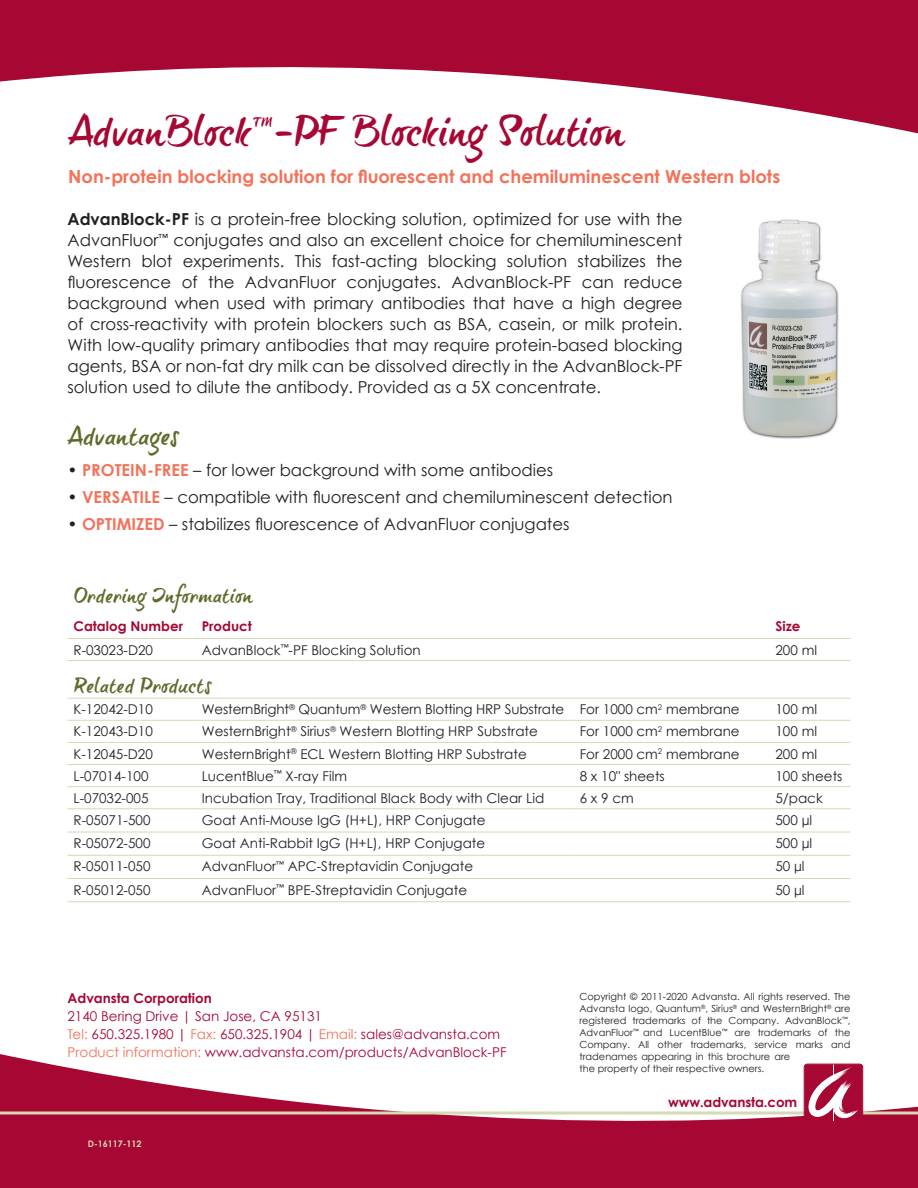
<style>
.page{position:relative;width:918px;height:1188px;background:#fff}
.page>*{position:absolute;margin:0;border:0;box-sizing:border-box;transform-origin:0 0}
.t1{font:39px "brush tip Terrence";letter-spacing:-.015em;color:#a60733}
.t2{font:24px "brush tip Terrence";color:#616a2c}
.t3{font:19.5px "brush tip Terrence";color:#616a2c}
.t4{font:700 18px "Century Gothic";color:#f37259}
.t5{font:16.5px/21px "Century Gothic";color:#231f20;text-align:justify}
.t6{font:13.5px "Century Gothic";color:#231f20}
.t7{font:13.5px "Century Gothic";color:#a60733}
.t8{font:700 13.5px "Century Gothic";color:#a60733}
.t9{font:9.75px/12px "Century Gothic";color:#231f20}
.t10{font:700 9px "Century Gothic";letter-spacing:-.005em;color:#d5d9b4}
.s1{font-weight:700}
.s2{font-weight:700;color:#f37259}
.s3{color:#f37259}
</style>
<div class="page">
<svg style="left:0;top:0;width:918px;height:134px;fill:#a60733"></svg>
<svg style="left:0;top:1054px;width:918px;height:134px;fill:#a60733"></svg>
<hr style="left:0;top:1112px;width:918px;height:2px;background:#d5d9b4">
<svg style="left:804px;top:1064px;width:59px;height:59px"></svg>
<div style="left:804px;top:1064px;width:59px;height:59px;border:1px solid #a60733;border-radius:3px"></div>
<hr style="left:14px;top:0;width:904px;height:4px;background:#a60733">
<hr style="left:14px;top:1184px;width:904px;height:4px;background:#a60733">
<img style="left:740px;top:219px;width:99px;height:220px">
<hr style="left:68px;top:638px;width:128px;height:1px;background:#d5d9b4">
<hr style="left:196px;top:638px;width:378px;height:1px;background:#d5d9b4">
<hr style="left:574px;top:638px;width:196px;height:1px;background:#d5d9b4">
<hr style="left:770px;top:638px;width:80px;height:1px;background:#d5d9b4">
<hr style="left:68px;top:660px;width:128px;height:1px;background:#d5d9b4">
<hr style="left:196px;top:660px;width:378px;height:1px;background:#d5d9b4">
<hr style="left:574px;top:660px;width:196px;height:1px;background:#d5d9b4">
<hr style="left:770px;top:660px;width:80px;height:1px;background:#d5d9b4">
<hr style="left:68px;top:698px;width:128px;height:1px;background:#d5d9b4">
<hr style="left:196px;top:698px;width:378px;height:1px;background:#d5d9b4">
<hr style="left:574px;top:698px;width:196px;height:1px;background:#d5d9b4">
<hr style="left:770px;top:698px;width:80px;height:1px;background:#d5d9b4">
<hr style="left:68px;top:720px;width:128px;height:1px;background:#d5d9b4">
<hr style="left:196px;top:720px;width:378px;height:1px;background:#d5d9b4">
<hr style="left:574px;top:720px;width:196px;height:1px;background:#d5d9b4">
<hr style="left:770px;top:720px;width:80px;height:1px;background:#d5d9b4">
<hr style="left:68px;top:742px;width:128px;height:1px;background:#d5d9b4">
<hr style="left:196px;top:742px;width:378px;height:1px;background:#d5d9b4">
<hr style="left:574px;top:742px;width:196px;height:1px;background:#d5d9b4">
<hr style="left:770px;top:742px;width:80px;height:1px;background:#d5d9b4">
<hr style="left:68px;top:764px;width:128px;height:1px;background:#d5d9b4">
<hr style="left:196px;top:764px;width:378px;height:1px;background:#d5d9b4">
<hr style="left:574px;top:764px;width:196px;height:1px;background:#d5d9b4">
<hr style="left:770px;top:764px;width:80px;height:1px;background:#d5d9b4">
<hr style="left:68px;top:786px;width:128px;height:1px;background:#d5d9b4">
<hr style="left:196px;top:786px;width:378px;height:1px;background:#d5d9b4">
<hr style="left:574px;top:786px;width:196px;height:1px;background:#d5d9b4">
<hr style="left:770px;top:786px;width:80px;height:1px;background:#d5d9b4">
<hr style="left:68px;top:808px;width:128px;height:1px;background:#d5d9b4">
<hr style="left:196px;top:808px;width:378px;height:1px;background:#d5d9b4">
<hr style="left:574px;top:808px;width:196px;height:1px;background:#d5d9b4">
<hr style="left:770px;top:808px;width:80px;height:1px;background:#d5d9b4">
<hr style="left:68px;top:832px;width:128px;height:1px;background:#d5d9b4">
<hr style="left:196px;top:832px;width:378px;height:1px;background:#d5d9b4">
<hr style="left:574px;top:832px;width:196px;height:1px;background:#d5d9b4">
<hr style="left:770px;top:832px;width:80px;height:1px;background:#d5d9b4">
<hr style="left:68px;top:855px;width:128px;height:1px;background:#d5d9b4">
<hr style="left:196px;top:855px;width:378px;height:1px;background:#d5d9b4">
<hr style="left:574px;top:855px;width:196px;height:1px;background:#d5d9b4">
<hr style="left:770px;top:855px;width:80px;height:1px;background:#d5d9b4">
<hr style="left:68px;top:878px;width:128px;height:1px;background:#d5d9b4">
<hr style="left:196px;top:878px;width:378px;height:1px;background:#d5d9b4">
<hr style="left:574px;top:878px;width:196px;height:1px;background:#d5d9b4">
<hr style="left:770px;top:878px;width:80px;height:1px;background:#d5d9b4">
<hr style="left:68px;top:901px;width:128px;height:1px;background:#d5d9b4">
<hr style="left:196px;top:901px;width:378px;height:1px;background:#d5d9b4">
<hr style="left:574px;top:901px;width:196px;height:1px;background:#d5d9b4">
<hr style="left:770px;top:901px;width:80px;height:1px;background:#d5d9b4">
<p class="t1" style="left:68px;top:108px;width:558px">AdvanBlock<sup>™</sup>-PF Blocking Solution</p>
<p class="t4" style="left:68px;top:165px;width:714px">Non-protein blocking solution for fluorescent and chemiluminescent Western blots</p>
<p class="t5" style="left:68px;top:209px;width:617px"><span class="s1">AdvanBlock-PF</span> is a protein-free blocking solution, optimized for use with the AdvanFluor<sup>™</sup> conjugates and also an excellent choice for chemiluminescent Western blot experiments. This fast-acting blocking solution stabilizes the fluorescence of the AdvanFluor conjugates. AdvanBlock-PF can reduce background when used with primary antibodies that have a high degree of cross-reactivity with protein blockers such as BSA, casein, or milk protein.<br>With low-quality primary antibodies that may require protein-based blocking agents, BSA or non-fat dry milk can be dissolved directly in the AdvanBlock-PF solution used to dilute the antibody. Provided as a 5X concentrate.</p>
<p class="t2" style="left:68px;top:422px;width:114px">Advantages</p>
<p class="t5" style="left:68px;top:459px;width:487px">• <span class="s2">PROTEIN-FREE</span> – for lower background with some antibodies</p>
<p class="t5" style="left:68px;top:486px;width:607px">• <span class="s2">VERSATILE</span> – compatible with fluorescent and chemiluminescent detection</p>
<p class="t5" style="left:68px;top:513px;width:504px">• <span class="s2">OPTIMIZED</span> – stabilizes fluorescence of AdvanFluor conjugates</p>
<p class="t3" style="left:74px;top:584px;width:181px">Ordering Information</p>
<p class="t8" style="left:74px;top:618px;width:111px">Catalog Number</p>
<p class="t8" style="left:202px;top:618px;width:52px">Product</p>
<p class="t8" style="left:776px;top:618px;width:27px">Size</p>
<p class="t6" style="left:74px;top:641px;width:81px">R-03023-D20</p>
<p class="t6" style="left:202px;top:641px;width:220px">AdvanBlock<sup>™</sup>-PF Blocking Solution</p>
<p class="t6" style="left:776px;top:641px;width:43px">200 ml</p>
<p class="t3" style="left:74px;top:674px;width:140px">Related Products</p>
<p class="t6" style="left:74px;top:701px;width:81px">K-12042-D10</p>
<p class="t6" style="left:202px;top:701px;width:364px">WesternBright<sup>®</sup> Quantum<sup>®</sup> Western Blotting HRP Substrate</p>
<p class="t6" style="left:580px;top:701px;width:161px">For 1000 cm<sup>2</sup> membrane</p>
<p class="t6" style="left:776px;top:701px;width:43px">100 ml</p>
<p class="t6" style="left:74px;top:723px;width:81px">K-12043-D10</p>
<p class="t6" style="left:202px;top:723px;width:338px">WesternBright<sup>®</sup> Sirius<sup>®</sup> Western Blotting HRP Substrate</p>
<p class="t6" style="left:580px;top:723px;width:161px">For 1000 cm<sup>2</sup> membrane</p>
<p class="t6" style="left:776px;top:723px;width:43px">100 ml</p>
<p class="t6" style="left:74px;top:745px;width:81px">K-12045-D20</p>
<p class="t6" style="left:202px;top:745px;width:327px">WesternBright<sup>®</sup> ECL Western Blotting HRP Substrate</p>
<p class="t6" style="left:580px;top:745px;width:161px">For 2000 cm<sup>2</sup> membrane</p>
<p class="t6" style="left:776px;top:745px;width:43px">200 ml</p>
<p class="t6" style="left:74px;top:768px;width:77px">L-07014-100</p>
<p class="t6" style="left:202px;top:768px;width:147px">LucentBlue<sup>™</sup> X-ray Film</p>
<p class="t6" style="left:580px;top:768px;width:87px">8 x 10" sheets</p>
<p class="t6" style="left:776px;top:768px;width:69px">100 sheets</p>
<p class="t6" style="left:74px;top:790px;width:77px">L-07032-005</p>
<p class="t6" style="left:202px;top:790px;width:344px">Incubation Tray, Traditional Black Body with Clear Lid</p>
<p class="t6" style="left:580px;top:790px;width:56px">6 x 9 cm</p>
<p class="t6" style="left:776px;top:790px;width:49px">5/pack</p>
<p class="t6" style="left:74px;top:812px;width:78px">R-05071-500</p>
<p class="t6" style="left:202px;top:812px;width:285px">Goat Anti-Mouse IgG (H+L), HRP Conjugate</p>
<p class="t6" style="left:776px;top:812px;width:38px">500 μl</p>
<p class="t6" style="left:74px;top:835px;width:78px">R-05072-500</p>
<p class="t6" style="left:202px;top:835px;width:285px">Goat Anti-Rabbit IgG (H+L), HRP Conjugate</p>
<p class="t6" style="left:776px;top:835px;width:38px">500 μl</p>
<p class="t6" style="left:74px;top:858px;width:78px">R-05011-050</p>
<p class="t6" style="left:202px;top:858px;width:273px">AdvanFluor<sup>™</sup> APC-Streptavidin Conjugate</p>
<p class="t6" style="left:776px;top:858px;width:31px">50 μl</p>
<p class="t6" style="left:74px;top:882px;width:78px">R-05012-050</p>
<p class="t6" style="left:202px;top:882px;width:267px">AdvanFluor<sup>™</sup> BPE-Streptavidin Conjugate</p>
<p class="t6" style="left:776px;top:882px;width:31px">50 μl</p>
<p class="t8" style="left:68px;top:990px;width:146px">Advansta Corporation</p>
<p class="t7" style="left:68px;top:1008px;width:256px">2140 Bering Drive | San Jose, CA 95131</p>
<p class="t7" style="left:68px;top:1026px;width:434px"><span class="s3">Tel:</span> 650.325.1980 | <span class="s3">Fax:</span> 650.325.1904 | <span class="s3">Email:</span> sales@advansta.com</p>
<p class="t7" style="left:68px;top:1044px;width:441px"><span class="s3">Product information:</span> www.advansta.com/products/AdvanBlock-PF</p>
<p class="t10" style="left:88px;top:1138px;width:55px">D-16117-112</p>
<p class="t9" style="left:579px;top:991px;width:273px">Copyright © 2011-2020 Advansta. All rights reserved. The Advansta logo, Quantum<sup>®</sup>, Sirius<sup>®</sup> and WesternBright<sup>®</sup> are registered trademarks of the Company. AdvanBlock<sup>™</sup>, AdvanFluor<sup>™</sup> and LucentBlue<sup>™</sup> are trademarks of the Company. All other trademarks, service marks and tradenames appearing in this brochure are<br>the property of their respective owners.</p>
<p class="t8" style="left:668px;top:1093px;width:131px">www.advansta.com</p>
</div>
